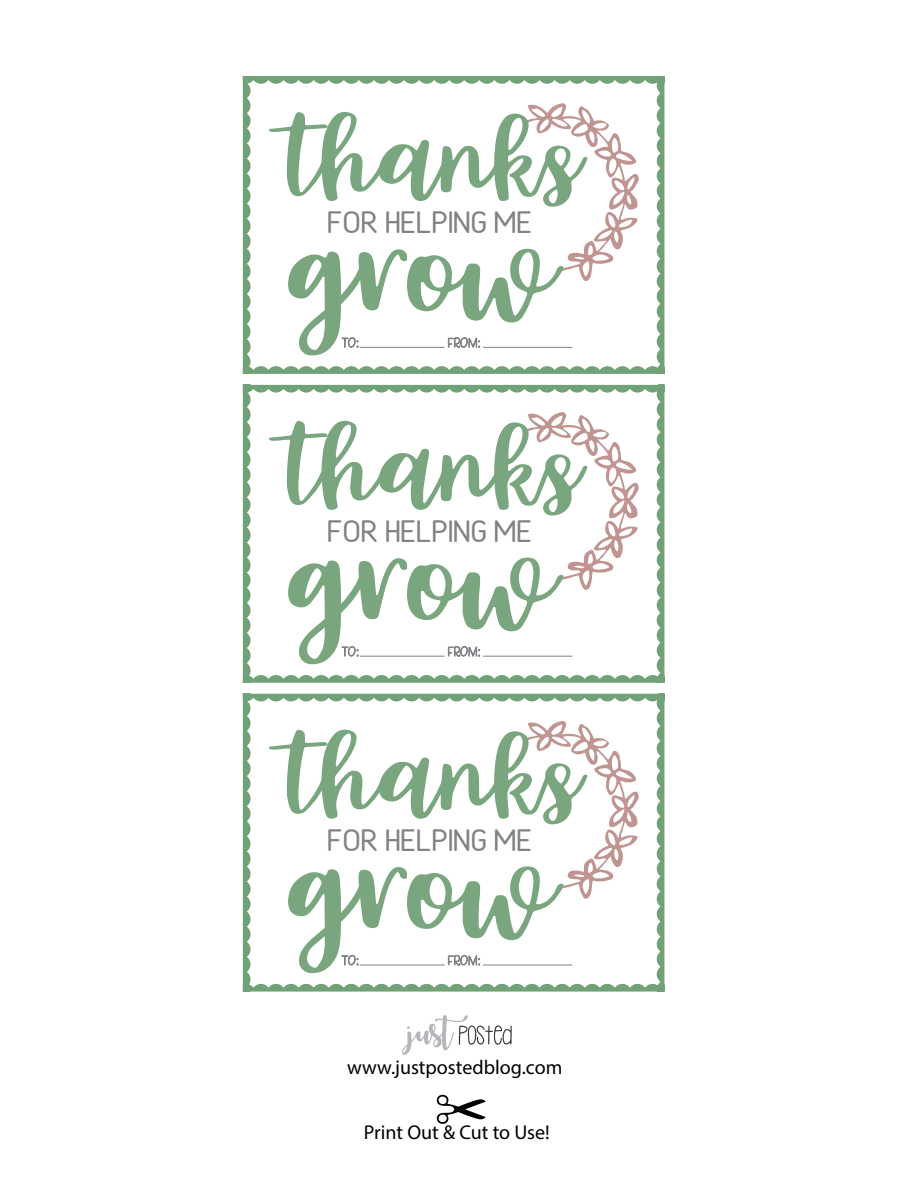
<style>
.page{position:relative;width:918px;height:1188px;background:#fff}
.page>*{position:absolute;margin:0;border:0;box-sizing:border-box;transform-origin:0 0}
.t1{font:173.7px "Aivengo";color:#79a67e;scale:1.05 1}
.t2{font:144.3px "Aivengo";color:#79a67e;scale:1.05 1}
.t3{font:28.2px "Freeday Sans";color:#808285;scale:1.15 1}
.t4{font:19.95px "Myriad Pro";color:#000}
</style>
<div class="page">
<svg style="left:402px;top:1015px;width:110px;height:40px"></svg>
<svg style="left:437px;top:1095px;width:49px;height:29px"></svg>
<svg style="left:243px;top:76px;width:421px;height:298px"></svg>
<svg style="left:243px;top:385px;width:421px;height:298px"></svg>
<svg style="left:243px;top:694px;width:421px;height:298px"></svg>
<h2 class="t2" style="left:287px;top:86px;width:282px">thanks</h2>
<h3 class="t3" style="left:329px;top:204px;width:180px">FOR HELPING ME</h3>
<h1 class="t1" style="left:291px;top:181px;width:246px">grow</h1>
<h2 class="t2" style="left:287px;top:394px;width:282px">thanks</h2>
<h3 class="t3" style="left:329px;top:513px;width:180px">FOR HELPING ME</h3>
<h1 class="t1" style="left:291px;top:490px;width:246px">grow</h1>
<h2 class="t2" style="left:287px;top:703px;width:282px">thanks</h2>
<h3 class="t3" style="left:329px;top:822px;width:180px">FOR HELPING ME</h3>
<h1 class="t1" style="left:291px;top:799px;width:246px">grow</h1>
<p class="t4" style="left:347px;top:1055px;width:217px">www.justpostedblog.com</p>
<p class="t4" style="left:364px;top:1120px;width:188px">Print Out &amp; Cut to Use!</p>
</div>
